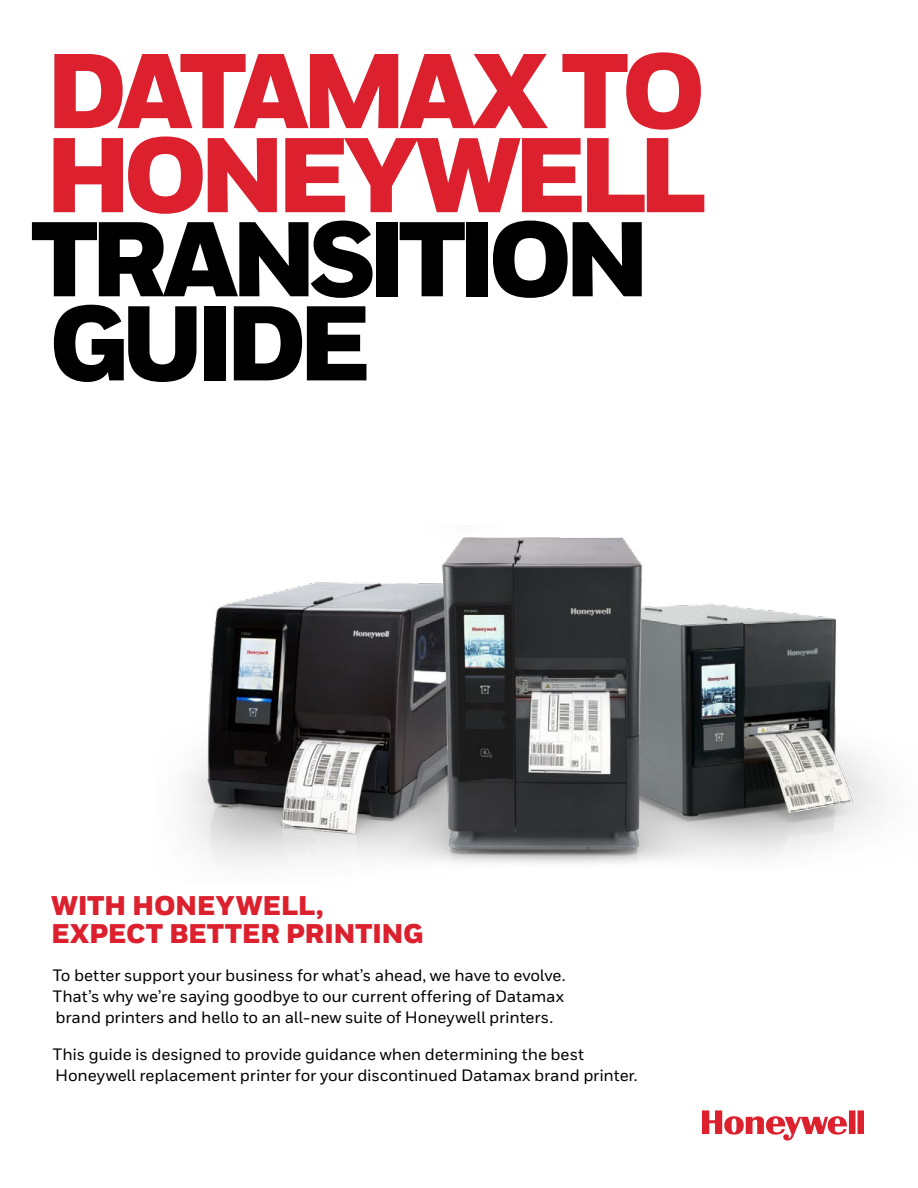
<style>
.page{position:relative;width:918px;height:1188px;background:#fff}
.page>*{position:absolute;margin:0;border:0;box-sizing:border-box;transform-origin:0 0}
.t1{font:900 105.9px/84.2px "Honeywell Sans";letter-spacing:-.08em;color:#dc202e}
.t2{font:900 105.9px/84.2px "Honeywell Sans";letter-spacing:-.08em;color:#000}
.t3{font:900 27px/28px "Honeywell Sans";letter-spacing:-.015em;color:#dc202e}
.t4{font:500 16.5px/21px "Honeywell Sans";letter-spacing:-.01em;color:#000;text-align:justify}
</style>
<div class="page">
<img style="left:186px;top:537px;width:698px;height:327px">
<svg style="left:702px;top:1110px;width:162px;height:31px"></svg>
<h1 class="t1" style="left:45px;top:54px;width:664px">DATAMAX TO<br>HONEYWELL</h1>
<h1 class="t2" style="left:30px;top:222px;width:622px">TRANSITION<br>GUIDE</h1>
<h2 class="t3" style="left:51px;top:893px;width:374px">WITH HONEYWELL,<br>EXPECT BETTER PRINTING</h2>
<p class="t4" style="left:53px;top:965px;width:514px">To better support your business for what’s ahead, we have to evolve.<br>That’s why we’re saying goodbye to our current offering of Datamax brand printers and hello to an all-new suite of Honeywell printers.</p>
<p class="t4" style="left:53px;top:1044px;width:586px">This guide is designed to provide guidance when determining the best<br>Honeywell replacement printer for your discontinued Datamax brand printer.</p>
</div>
